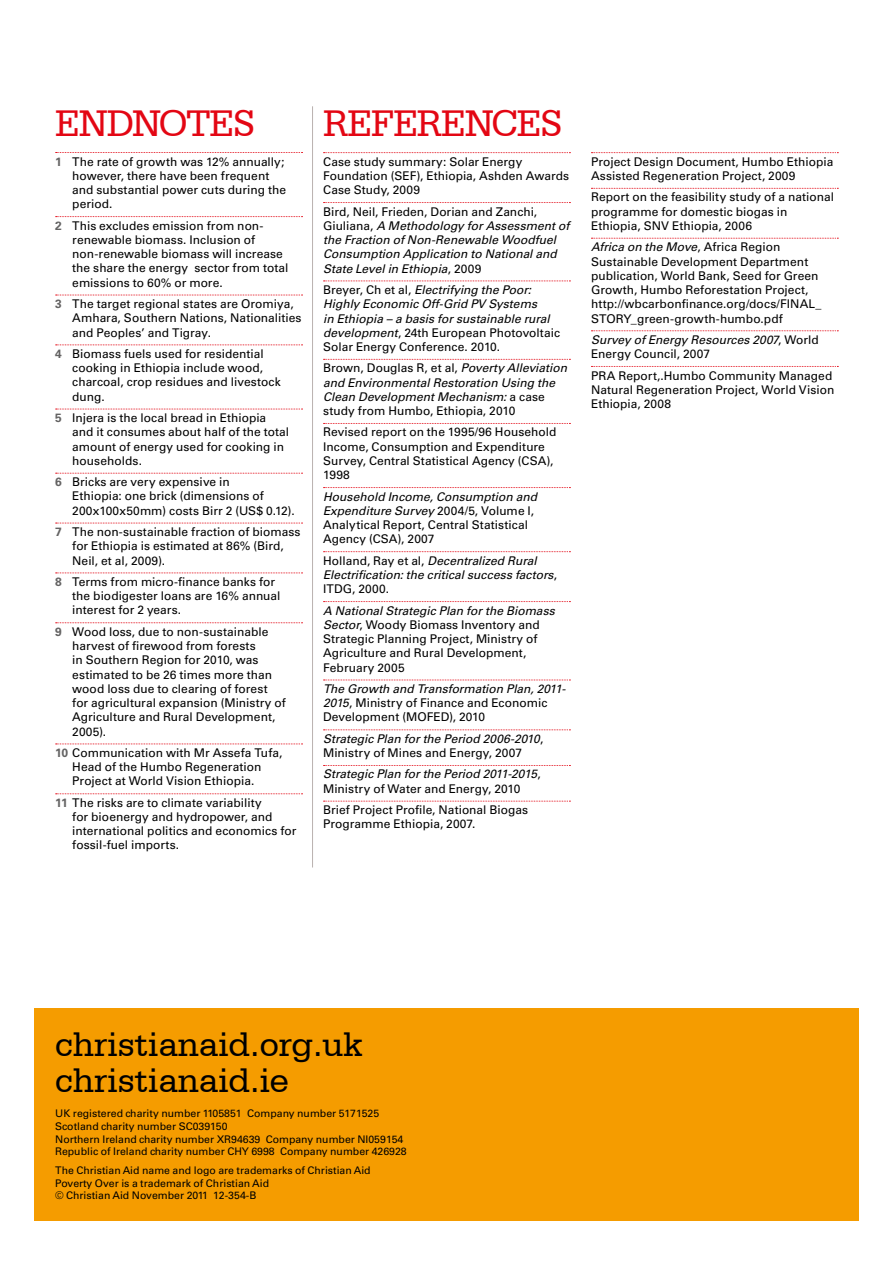
<style>
.page{position:relative;width:893px;height:1263px;background:#fff}
.page>*{position:absolute;margin:0;border:0;box-sizing:border-box;transform-origin:0 0}
.t1{font:39px "Serifa BT";letter-spacing:-.025em;color:#e30613}
.t2{font:36px/36px "Serifa BT";color:#000}
.t3{font:12px/14.2px "Univers CA";color:#000}
.t4{font:italic 12px/14.2px "Univers CA";color:#000}
.t5{font:10.5px/12.6px "Univers CA";color:#000}
.s1{font-weight:700;color:#646363}
.s2{font-style:normal}
.s3{font-style:italic}
</style>
<div class="page">
<svg style="left:56px;top:152px;width:247px;height:1px"></svg>
<svg style="left:56px;top:216px;width:247px;height:1px"></svg>
<svg style="left:56px;top:295px;width:247px;height:1px"></svg>
<svg style="left:56px;top:344px;width:247px;height:1px"></svg>
<svg style="left:56px;top:409px;width:247px;height:1px"></svg>
<svg style="left:56px;top:473px;width:247px;height:1px"></svg>
<svg style="left:56px;top:523px;width:247px;height:1px"></svg>
<svg style="left:56px;top:572px;width:247px;height:1px"></svg>
<svg style="left:56px;top:622px;width:247px;height:1px"></svg>
<svg style="left:56px;top:743px;width:247px;height:1px"></svg>
<svg style="left:56px;top:793px;width:247px;height:1px"></svg>
<svg style="left:324px;top:152px;width:246px;height:1px"></svg>
<svg style="left:324px;top:202px;width:246px;height:1px"></svg>
<svg style="left:324px;top:281px;width:246px;height:1px"></svg>
<svg style="left:324px;top:359px;width:246px;height:1px"></svg>
<svg style="left:324px;top:423px;width:246px;height:1px"></svg>
<svg style="left:324px;top:487px;width:246px;height:1px"></svg>
<svg style="left:324px;top:551px;width:246px;height:1px"></svg>
<svg style="left:324px;top:601px;width:246px;height:1px"></svg>
<svg style="left:324px;top:680px;width:246px;height:1px"></svg>
<svg style="left:324px;top:729px;width:246px;height:1px"></svg>
<svg style="left:324px;top:765px;width:246px;height:1px"></svg>
<svg style="left:324px;top:801px;width:246px;height:1px"></svg>
<svg style="left:591px;top:152px;width:247px;height:1px"></svg>
<svg style="left:591px;top:188px;width:247px;height:1px"></svg>
<svg style="left:591px;top:238px;width:247px;height:1px"></svg>
<svg style="left:591px;top:330px;width:247px;height:1px"></svg>
<svg style="left:591px;top:366px;width:247px;height:1px"></svg>
<hr style="left:312px;top:106px;width:1px;height:761px;background:#b9b1af">
<div style="left:34px;top:1008px;width:825px;height:212px;background:#f59c00"></div>
<h1 class="t1" style="left:55px;top:100px;width:201px">Endnotes</h1>
<p class="t3" style="left:72px;top:154px;width:215px;text-indent:-17px"><span class="s1">1</span> The rate of growth was 12% annually; however, there have been frequent and substantial power cuts during the period.</p>
<p class="t3" style="left:72px;top:218px;width:218px;text-indent:-17px"><span class="s1">2</span> This excludes emission from non&shy;renewable biomass. Inclusion of non-renewable biomass will increase the share the energy sector from total emissions to 60% or more.</p>
<p class="t3" style="left:72px;top:297px;width:231px;text-indent:-17px"><span class="s1">3</span> The target regional states are Oromiya,<br>Amhara, Southern Nations, Nationalities and Peoples’ and Tigray.</p>
<p class="t3" style="left:72px;top:347px;width:210px;text-indent:-17px"><span class="s1">4</span> Biomass fuels used for residential cooking in Ethiopia include wood, charcoal, crop residues and livestock dung.</p>
<p class="t3" style="left:72px;top:411px;width:218px;text-indent:-17px"><span class="s1">5</span> Injera is the local bread in Ethiopia and it consumes about half of the total amount of energy used for cooking in households.</p>
<p class="t3" style="left:72px;top:475px;width:224px;text-indent:-17px"><span class="s1">6</span> Bricks are very expensive in<br>Ethiopia: one brick (dimensions of<br>200x100x50mm) costs Birr 2 (US$ 0.12).</p>
<p class="t3" style="left:72px;top:525px;width:230px;text-indent:-17px"><span class="s1">7</span> The non-sustainable fraction of biomass for Ethiopia is estimated at 86% (Bird,<br>Neil, et al, 2009).</p>
<p class="t3" style="left:72px;top:575px;width:210px;text-indent:-17px"><span class="s1">8</span> Terms from micro-finance banks for the biodigester loans are 16% annual interest for 2 years.</p>
<p class="t3" style="left:72px;top:624px;width:215px;text-indent:-17px"><span class="s1">9</span> Wood loss, due to non-sustainable harvest of firewood from forests<br>in Southern Region for 2010, was estimated to be 26 times more than wood loss due to clearing of forest for agricultural expansion (Ministry of<br>Agriculture and Rural Development,<br>2005).</p>
<p class="t3" style="left:72px;top:745px;width:212px;text-indent:-17px"><span class="s1">10</span> Communication with Mr Assefa Tufa,<br>Head of the Humbo Regeneration<br>Project at World Vision Ethiopia.</p>
<p class="t3" style="left:72px;top:795px;width:226px;text-indent:-17px"><span class="s1">11</span> The risks are to climate variability<br>for bioenergy and hydropower, and international politics and economics for fossil-fuel imports.</p>
<h1 class="t1" style="left:323px;top:100px;width:241px">References</h1>
<p class="t3" style="left:323px;top:154px;width:248px">Case study summary: Solar Energy<br>Foundation (SEF), Ethiopia, Ashden Awards<br>Case Study, 2009</p>
<p class="t4" style="left:323px;top:204px;width:248px"><span class="s2">Bird, Neil, Frieden, Dorian and Zanchi, Giuliana,</span> A Methodology for Assessment of the Fraction of Non-Renewable Woodfuel Consumption Application to National and State Level in Ethiopia<span class="s2">, 2009</span></p>
<p class="t4" style="left:323px;top:283px;width:238px"><span class="s2">Breyer, Ch et al,</span> Electrifying the Poor:<br>Highly Economic Off-Grid PV Systems<br>in Ethiopia – a basis for sustainable rural development<span class="s2">, 24th European Photovoltaic Solar Energy Conference. 2010.</span></p>
<p class="t4" style="left:323px;top:361px;width:245px"><span class="s2">Brown, Douglas R, et al,</span> Poverty Alleviation and Environmental Restoration Using the Clean Development Mechanism: <span class="s2">a case study from Humbo, Ethiopia, 2010</span></p>
<p class="t3" style="left:323px;top:425px;width:235px">Revised report on the 1995/96 Household<br>Income, Consumption and Expenditure<br>Survey, Central Statistical Agency (CSA),<br>1998</p>
<p class="t3" style="left:323px;top:489px;width:215px"><span class="s3">Household Income, Consumption and Expenditure Survey</span> 2004/5, Volume I, Analytical Report, Central Statistical Agency (CSA), 2007</p>
<p class="t4" style="left:323px;top:553px;width:236px"><span class="s2">Holland, Ray et al,</span> Decentralized Rural<br>Electrification: the critical success factors<span class="s2">,<br>ITDG, 2000.</span></p>
<p class="t3" style="left:323px;top:603px;width:233px"><span class="s3">A National Strategic Plan for the Biomass Sector</span>, Woody Biomass Inventory and Strategic Planning Project, Ministry of Agriculture and Rural Development, February 2005</p>
<p class="t3" style="left:323px;top:682px;width:244px"><span class="s3">The Growth and Transformation Plan, 2011-<br>2015</span>, Ministry of Finance and Economic<br>Development (MOFED), 2010</p>
<p class="t4" style="left:323px;top:731px;width:222px">Strategic Plan for the Period 2006-2010<span class="s2">,<br>Ministry of Mines and Energy, 2007</span></p>
<p class="t4" style="left:323px;top:767px;width:219px">Strategic Plan for the Period 2011-2015<span class="s2">,<br>Ministry of Water and Energy, 2010</span></p>
<p class="t3" style="left:323px;top:803px;width:207px">Brief Project Profile, National Biogas<br>Programme Ethiopia, 2007.</p>
<p class="t3" style="left:591px;top:154px;width:244px">Project Design Document, Humbo Ethiopia<br>Assisted Regeneration Project, 2009</p>
<p class="t3" style="left:591px;top:190px;width:244px">Report on the feasibility study of a national programme for domestic biogas in<br>Ethiopia, SNV Ethiopia, 2006</p>
<p class="t3" style="left:591px;top:240px;width:232px"><span class="s3">Africa on the Move</span>, Africa Region Sustainable Development Department publication, World Bank, Seed for Green Growth, Humbo Reforestation Project, http://wbcarbonfinance.org/docs/FINAL_ STORY_green-growth-humbo.pdf</p>
<p class="t4" style="left:591px;top:333px;width:229px">Survey of Energy Resources 2007<span class="s2">, World<br>Energy Council, 2007</span></p>
<p class="t3" style="left:591px;top:368px;width:245px">PRA Report,.Humbo Community Managed<br>Natural Regeneration Project, World Vision<br>Ethiopia, 2008</p>
<h2 class="t2" style="left:55px;top:1026px;width:309px">christianaid.org.uk christianaid.ie</h2>
<p class="t5" style="left:55px;top:1107px;width:353px">UK registered charity number 1105851 Company number 5171525<br>Scotland charity number SC039150<br>Northern Ireland charity number XR94639 Company number NI059154<br>Republic of Ireland charity number CHY 6998 Company number 426928</p>
<p class="t5" style="left:55px;top:1164px;width:317px">The Christian Aid name and logo are trademarks of Christian Aid<br>Poverty Over is a trademark of Christian Aid<br>© Christian Aid November 2011 12-354-B</p>
</div>
